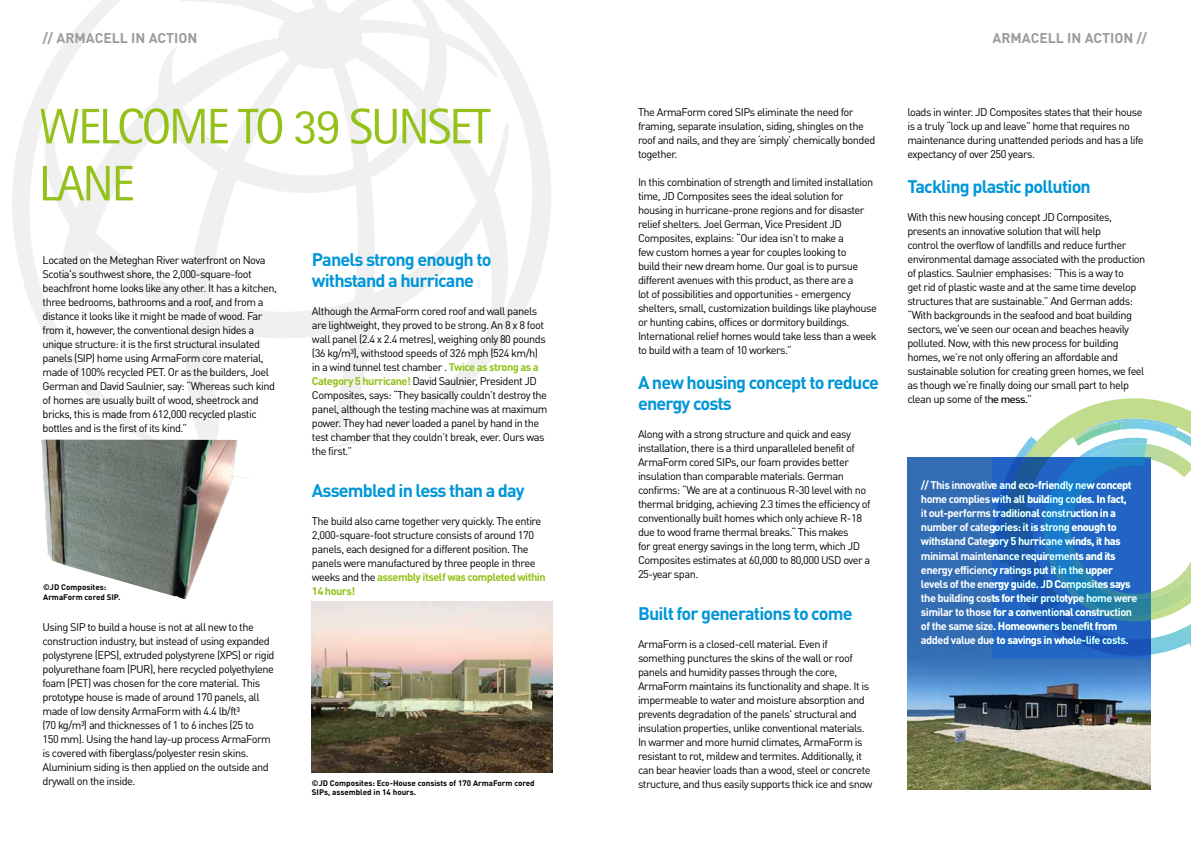
<style>
.page{position:relative;width:1191px;height:842px;background:#fff}
.page>*{position:absolute;margin:0;border:0;box-sizing:border-box;transform-origin:0 0}
.t1{font:50px/57px "Rotis Sans Serif Std";letter-spacing:-.045em;color:#94c11a}
.t2{font:700 18px/21px "DIN Pro";letter-spacing:-.045em;color:#0096d7}
.t3{font:700 14px "DIN Pro";color:#9c9c9d}
.t4{font:11px/14px "DIN Pro";letter-spacing:-.045em;color:#000}
.t5{font:700 11px/14px "DIN Pro";letter-spacing:-.045em;color:#fff}
.t6{font:700 8px/9.6px "DIN Pro";color:#000}
.s1{font-weight:700;color:#94c11a}
</style>
<div class="page">
<svg style="left:12px;top:100px;width:21px;height:209px;fill:#f0f0f0"></svg>
<svg style="left:33px;top:0;width:518px;height:449px"></svg>
<img style="left:38px;top:439px;width:245px;height:160px">
<img style="left:312px;top:601px;width:241px;height:171px">
<img style="left:907px;top:457px;width:243px;height:333px">
<svg style="left:1002px;top:398px;width:189px;height:260px"></svg>
<img style="left:1073px;top:417px;width:98px;height:1px">
<svg style="left:992px;top:418px;width:199px;height:208px"></svg>
<img style="left:1045px;top:443px;width:146px;height:176px">
<p class="t3" style="left:43px;top:26px;width:156px">// ARMACELL IN ACTION</p>
<h1 class="t1" style="left:39px;top:98px;width:453px">WELCOME TO 39 SUNSET<br>LANE</h1>
<p class="t4" style="left:43px;top:252px;width:236px">Located on the Meteghan River waterfront on Nova Scotia's southwest shore, the 2,000-square-foot beachfront home looks like any other. It has a kitchen, three bedrooms, bathrooms and a roof, and from a distance it looks like it might be made of wood. Far from it, however, the conventional design hides a unique structure: it is the first structural insulated panels (SIP) home using ArmaForm core material, made of 100% recycled PET. Or as the builders, Joel German and David Saulnier, say: “Whereas such kind of homes are usually built of wood, sheetrock and bricks, this is made from 612,000 recycled plastic bottles and is the first of its kind.”</p>
<p class="t6" style="left:43px;top:581px;width:79px">©JD Composites:<br>ArmaForm cored SIP.</p>
<p class="t4" style="left:43px;top:619px;width:234px">Using SIP to build a house is not at all new to the construction industry, but instead of using expanded polystyrene (EPS), extruded polystyrene (XPS) or rigid polyurethane foam (PUR), here recycled polyethylene foam (PET) was chosen for the core material. This prototype house is made of around 170 panels, all made of low density ArmaForm with 4.4 lb/ft³<br>(70 kg/m³) and thicknesses of 1 to 6 inches (25 to<br>150 mm). Using the hand lay-up process ArmaForm is covered with fiberglass/polyester resin skins.<br>Aluminium siding is then applied on the outside and drywall on the inside.</p>
<h2 class="t2" style="left:312px;top:247px;width:181px">Panels strong enough to withstand a hurricane</h2>
<p class="t4" style="left:312px;top:303px;width:237px">Although the ArmaForm cored roof and wall panels are lightweight, they proved to be strong. An 8 x 8 foot wall panel (2.4 x 2.4 metres), weighing only 80 pounds (36 kg/m³), withstood speeds of 326 mph (524 km/h) in a wind tunnel test chamber . <span class="s1">Twice as strong as a Category 5 hurricane!</span> David Saulnier, President JD Composites, says: “They basically couldn’t destroy the panel, although the testing machine was at maximum power. They had never loaded a panel by hand in the test chamber that they couldn’t break, ever. Ours was the first.”</p>
<h2 class="t2" style="left:312px;top:478px;width:214px">Assembled in less than a day</h2>
<p class="t4" style="left:312px;top:513px;width:235px">The build also came together very quickly. The entire 2,000-square-foot structure consists of around 170 panels, each designed for a different position. The panels were manufactured by three people in three weeks and the <span class="s1">assembly itself was completed within 14 hours!</span></p>
<p class="t6" style="left:312px;top:777px;width:224px">©JD Composites: Eco-House consists of 170 ArmaForm cored<br>SIPs, assembled in 14 hours.</p>
<p class="t4" style="left:638px;top:104px;width:239px">The ArmaForm cored SIPs eliminate the need for framing, separate insulation, siding, shingles on the roof and nails, and they are ‘simply’ chemically bonded together.</p>
<p class="t4" style="left:638px;top:174px;width:240px">In this combination of strength and limited installation time, JD Composites sees the ideal solution for housing in hurricane-prone regions and for disaster relief shelters. Joel German, Vice President JD Composites, explains: “Our idea isn’t to make a<br>few custom homes a year for couples looking to<br>build their new dream home. Our goal is to pursue different avenues with this product, as there are a<br>lot of possibilities and opportunities - emergency shelters, small, customization buildings like playhouse or hunting cabins, offices or dormitory buildings.<br>International relief homes would take less than a week to build with a team of 10 workers.”</p>
<h2 class="t2" style="left:638px;top:370px;width:242px">A new housing concept to reduce energy costs</h2>
<p class="t4" style="left:638px;top:426px;width:234px">Along with a strong structure and quick and easy installation, there is a third unparalleled benefit of ArmaForm cored SIPs, our foam provides better insulation than comparable materials. German confirms: “We are at a continuous R-30 level with no thermal bridging, achieving 2.3 times the efficiency of conventionally built homes which only achieve R-18 due to wood frame thermal breaks.“ This makes<br>for great energy savings in the long term, which JD Composites estimates at 60,000 to 80,000 USD over a 25-year span.</p>
<h2 class="t2" style="left:638px;top:601px;width:216px">Built for generations to come</h2>
<p class="t4" style="left:638px;top:636px;width:236px">ArmaForm is a closed-cell material. Even if something punctures the skins of the wall or roof panels and humidity passes through the core, ArmaForm maintains its functionality and shape. It is impermeable to water and moisture absorption and prevents degradation of the panels' structural and insulation properties, unlike conventional materials.<br>In warmer and more humid climates, ArmaForm is resistant to rot, mildew and termites. Additionally, it can bear heavier loads than a wood, steel or concrete structure, and thus easily supports thick ice and snow</p>
<p class="t3" style="left:992px;top:26px;width:156px">ARMACELL IN ACTION //</p>
<p class="t4" style="left:907px;top:104px;width:238px">loads in winter. JD Composites states that their house is a truly “lock up and leave” home that requires no maintenance during unattended periods and has a life expectancy of over 250 years.</p>
<h2 class="t2" style="left:907px;top:174px;width:185px">Tackling plastic pollution</h2>
<p class="t4" style="left:907px;top:209px;width:239px">With this new housing concept JD Composites, presents an innovative solution that will help<br>control the overflow of landfills and reduce further environmental damage associated with the production of plastics. Saulnier emphasises: “This is a way to<br>get rid of plastic waste and at the same time develop structures that are sustainable.” And German adds: “With backgrounds in the seafood and boat building sectors, we’ve seen our ocean and beaches heavily polluted. Now, with this new process for building homes, we’re not only offering an affordable and sustainable solution for creating green homes, we feel as though we’re finally doing our small part to help clean up some of the mess.”</p>
<p class="t5" style="left:921px;top:477px;width:218px">// This innovative and eco-friendly new concept home complies with all building codes. In fact,<br>it out-performs traditional construction in a number of categories: it is strong enough to withstand Category 5 hurricane winds, it has minimal maintenance requirements and its energy efficiency ratings put it in the upper levels of the energy guide. JD Composites says the building costs for their prototype home were similar to those for a conventional construction of the same size. Homeowners benefit from added value due to savings in whole-life costs.</p>
</div>
